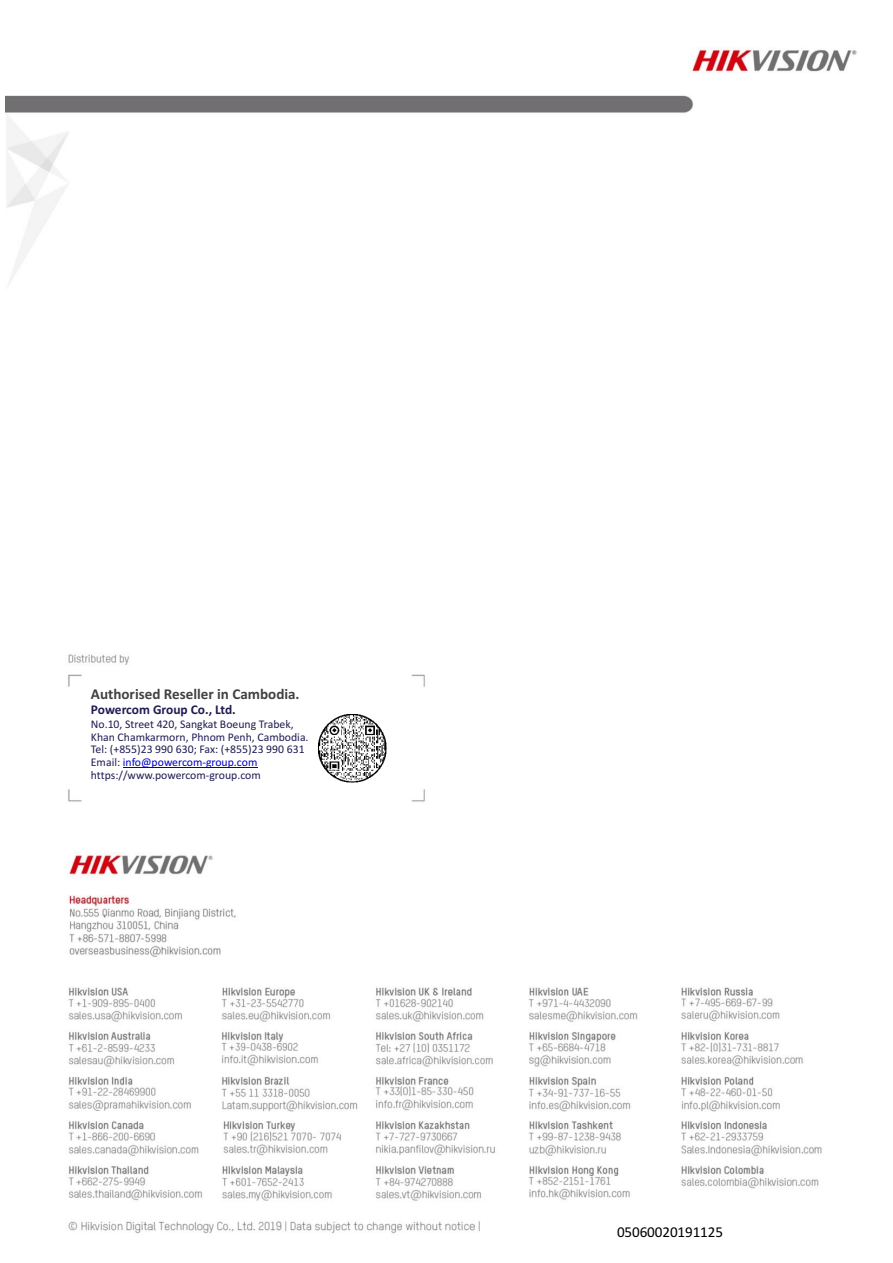
<style>
.page{position:relative;width:893px;height:1263px;background:#fff}
.page>*{position:absolute;margin:0;border:0;box-sizing:border-box;transform-origin:0 0}
.t1{font:700 15.15px "Calibri";color:#414142}
.t2{font:15.15px "Calibri";letter-spacing:-.005em;color:#000}
.t3{font:700 13.35px "Calibri";color:#1f1c52}
.t4{font:11.7px/12.9px "Calibri";color:#1f1c52}
.s1{color:#0000c4}
</style>
<div class="page">
<img style="left:6px;top:47px;width:851px;height:1187px">
<div style="left:606px;top:1216px;width:147px;height:31px;background:#fff"></div>
<hr style="left:123px;top:767px;width:134px;height:1px;background:#0000c4">
<img style="left:319px;top:714px;width:68px;height:68px">
<p class="t1" style="left:91px;top:688px;width:210px">Authorised Reseller in Cambodia.</p>
<p class="t3" style="left:91px;top:704px;width:146px">Powercom Group Co., Ltd.</p>
<p class="t4" style="left:91px;top:718px;width:219px">No.10, Street 420, Sangkat Boeung Trabek, Khan Chamkarmorn, Phnom Penh, Cambodia.<br>Tel: (+855)23 990 630; Fax: (+855)23 990 631<br>Email: <span class="s1">info@powercom-group.com </span>https://www.powercom-group.com</p>
<p class="t2" style="left:617px;top:1226px;width:108px">05060020191125</p>
</div>
